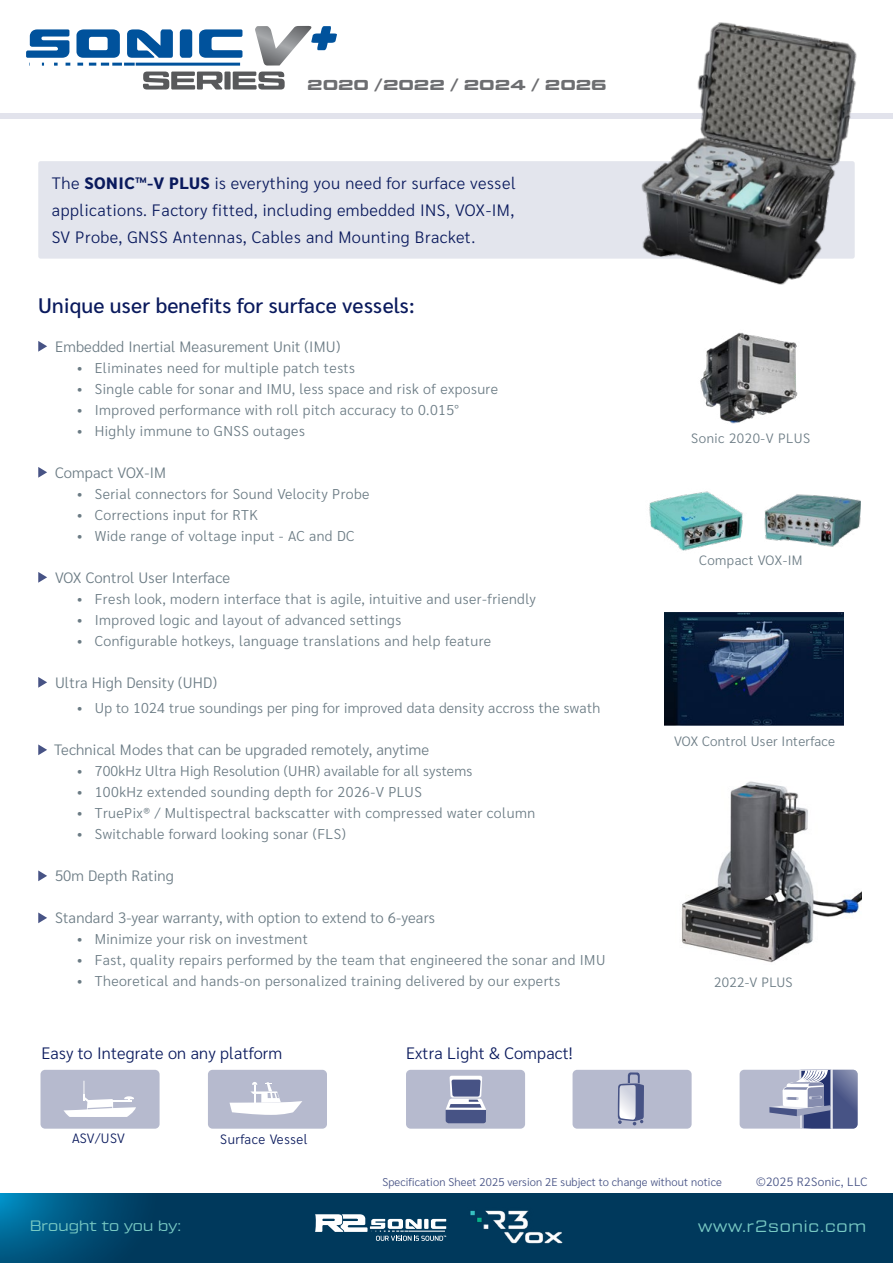
<style>
.page{position:relative;width:893px;height:1263px;background:#fff}
.page>*{position:absolute;margin:0;border:0;box-sizing:border-box;transform-origin:0 0}
.t1{font:500 21px "Sarabun";letter-spacing:.01em;color:#0a1a5d}
.t2{font:300 16.5px/27px "Sarabun";letter-spacing:.01em;color:#0a1a5d;text-align:justify}
.t3{font:16.5px "Tactic Round";letter-spacing:.05em;color:#78c9c3}
.t4{font:300 15px "Sarabun";letter-spacing:.01em;color:#6b7b84}
.t5{font:15px "Tactic Round";letter-spacing:.01em;color:#78c9c3}
.t6{font:900 14.4px "Tactic Round Ext Exd";letter-spacing:.04em;color:#6d6e71}
.t7{font:300 14.25px "Sarabun";letter-spacing:.03em;color:#6b7b84}
.t8{font:300 14.25px "Sarabun";letter-spacing:.01em;color:#6b7b84}
.t9{font:300 13.5px "Sarabun";letter-spacing:.02em;color:#6b7b84}
.t10{font:300 13.5px "Sarabun";letter-spacing:.04em;color:#0a1a5d}
.t11{font:300 13.5px "Sarabun";letter-spacing:.04em;color:#6b7b84}
.t12{font:300 12px "Sarabun";letter-spacing:.03em;color:#475385}
.t13{font:300 11.25px "Sarabun";letter-spacing:.01em;color:#475385}
.s1{font-weight:800}
</style>
<div class="page">
<div style="left:38px;top:161px;width:817px;height:98px;background:#e3e5ed;border-radius:2px"></div>
<div style="left:0;top:114px;width:893px;height:5px;background:#e2e3ec"></div>
<div style="left:573px;top:1070px;width:119px;height:59px;background:#b6bace;border-radius:5px"></div>
<svg style="left:617px;top:1072px;width:27px;height:53px"></svg>
<div style="left:406px;top:1070px;width:119px;height:59px;background:#b6bace;border-radius:5px"></div>
<svg style="left:445px;top:1076px;width:41px;height:47px"></svg>
<svg style="left:38px;top:341px;width:9px;height:11px"></svg>
<svg style="left:38px;top:467px;width:9px;height:11px"></svg>
<svg style="left:38px;top:572px;width:9px;height:11px"></svg>
<svg style="left:38px;top:677px;width:9px;height:11px"></svg>
<svg style="left:38px;top:744px;width:9px;height:11px"></svg>
<svg style="left:38px;top:870px;width:9px;height:11px"></svg>
<svg style="left:38px;top:912px;width:9px;height:11px"></svg>
<img style="left:649px;top:491px;width:94px;height:60px">
<img style="left:664px;top:612px;width:180px;height:113px">
<img style="left:700px;top:332px;width:98px;height:92px">
<img style="left:764px;top:494px;width:96px;height:53px">
<img style="left:637px;top:22px;width:228px;height:263px">
<img style="left:681px;top:781px;width:180px;height:182px">
<div style="left:41px;top:1070px;width:119px;height:59px;background:#b6bace;border-radius:5px"></div>
<svg style="left:63px;top:1081px;width:73px;height:36px"></svg>
<div style="left:208px;top:1070px;width:119px;height:59px;background:#b6bace;border-radius:5px"></div>
<svg style="left:230px;top:1082px;width:72px;height:33px"></svg>
<div style="left:0;top:1193px;width:893px;height:70px;background:#00395c"></div>
<img style="left:0;top:1194px;width:132px;height:69px">
<svg style="left:315px;top:1214px;width:131px;height:27px"></svg>
<img style="left:470px;top:1210px;width:93px;height:34px">
<div style="left:180px;top:29px;width:12px;height:29px;background:#00529c;border-radius:3px"></div>
<svg style="left:199px;top:29px;width:43px;height:29px"></svg>
<svg style="left:26px;top:29px;width:44px;height:37px"></svg>
<svg style="left:76px;top:29px;width:97px;height:37px"></svg>
<hr style="left:136px;top:63px;width:104px;height:3px;background:#00529c">
<svg style="left:143px;top:72px;width:80px;height:18px"></svg>
<div style="left:224px;top:72px;width:7px;height:18px;background:#58595b"></div>
<svg style="left:233px;top:72px;width:52px;height:18px"></svg>
<svg style="left:255px;top:26px;width:82px;height:40px"></svg>
<div style="left:740px;top:1070px;width:118px;height:58px;background:#b6bace;border-radius:5px"></div>
<svg style="left:769px;top:1070px;width:89px;height:58px"></svg>
<p class="t6" style="left:308px;top:77px;width:300px">2020 /2022 / 2024 / 2026</p>
<p class="t2" style="left:52px;top:170px;width:465px">The <span class="s1">SONIC™-V PLUS</span> is everything you need for surface vessel applications. Factory fitted, including embedded INS, VOX-IM, SV Probe, GNSS Antennas, Cables and Mounting Bracket.</p>
<h1 class="t1" style="left:38px;top:293px;width:378px">Unique user benefits for surface vessels:</h1>
<p class="t4" style="left:55px;top:338px;width:287px">Embedded Inertial Measurement Unit (IMU)</p>
<p class="t7" style="left:77px;top:359px;width:279px">• Eliminates need for multiple patch tests</p>
<p class="t7" style="left:77px;top:380px;width:422px">• Single cable for sonar and IMU, less space and risk of exposure</p>
<p class="t7" style="left:77px;top:401px;width:383px">• Improved performance with roll pitch accuracy to 0.015°</p>
<p class="t7" style="left:77px;top:422px;width:229px">• Highly immune to GNSS outages</p>
<p class="t4" style="left:55px;top:464px;width:112px">Compact VOX-IM</p>
<p class="t7" style="left:77px;top:485px;width:294px">• Serial connectors for Sound Velocity Probe</p>
<p class="t7" style="left:77px;top:506px;width:182px">• Corrections input for RTK</p>
<p class="t7" style="left:77px;top:527px;width:279px">• Wide range of voltage input - AC and DC</p>
<p class="t4" style="left:55px;top:569px;width:177px">VOX Control User Interface</p>
<p class="t7" style="left:77px;top:590px;width:460px">• Fresh look, modern interface that is agile, intuitive and user-friendly</p>
<p class="t7" style="left:77px;top:611px;width:325px">• Improved logic and layout of advanced settings</p>
<p class="t7" style="left:77px;top:632px;width:415px">• Configurable hotkeys, language translations and help feature</p>
<p class="t4" style="left:55px;top:674px;width:164px">Ultra High Density (UHD)</p>
<p class="t7" style="left:77px;top:700px;width:525px">• Up to 1024 true soundings per ping for improved data density accross the swath</p>
<p class="t4" style="left:54px;top:741px;width:377px">Technical Modes that can be upgraded remotely, anytime</p>
<p class="t8" style="left:77px;top:763px;width:396px">• 700kHz Ultra High Resolution (UHR) available for all systems</p>
<p class="t7" style="left:77px;top:784px;width:346px">• 100kHz extended sounding depth for 2026-V PLUS</p>
<p class="t7" style="left:77px;top:805px;width:459px">• TruePix® / Multispectral backscatter with compressed water column</p>
<p class="t7" style="left:77px;top:826px;width:270px">• Switchable forward looking sonar (FLS)</p>
<p class="t4" style="left:55px;top:867px;width:120px">50m Depth Rating</p>
<p class="t4" style="left:55px;top:909px;width:381px">Standard 3-year warranty, with option to extend to 6-years</p>
<p class="t7" style="left:77px;top:931px;width:232px">• Minimize your risk on investment</p>
<p class="t7" style="left:77px;top:952px;width:530px">• Fast, quality repairs performed by the team that engineered the sonar and IMU</p>
<p class="t7" style="left:77px;top:973px;width:484px">• Theoretical and hands-on personalized training delivered by our experts</p>
<p class="t2" style="left:41px;top:1040px;width:242px">Easy to Integrate on any platform</p>
<p class="t2" style="left:406px;top:1040px;width:168px">Extra Light &amp; Compact!</p>
<p class="t10" style="left:72px;top:1131px;width:54px">ASV/USV</p>
<p class="t10" style="left:220px;top:1131px;width:89px">Surface Vessel</p>
<p class="t11" style="left:691px;top:430px;width:121px">Sonic 2020-V PLUS</p>
<p class="t9" style="left:699px;top:552px;width:105px">Compact VOX-IM</p>
<p class="t9" style="left:674px;top:733px;width:163px">VOX Control User Interface</p>
<p class="t9" style="left:714px;top:974px;width:80px">2022-V PLUS</p>
<p class="t13" style="left:382px;top:1176px;width:341px">Specification Sheet 2025 version 2E subject to change without notice</p>
<p class="t12" style="left:756px;top:1174px;width:113px">©2025 R2Sonic, LLC</p>
<p class="t5" style="left:30px;top:1218px;width:153px">Brought to you by:</p>
<p class="t3" style="left:698px;top:1218px;width:170px">www.r2sonic.com</p>
</div>
